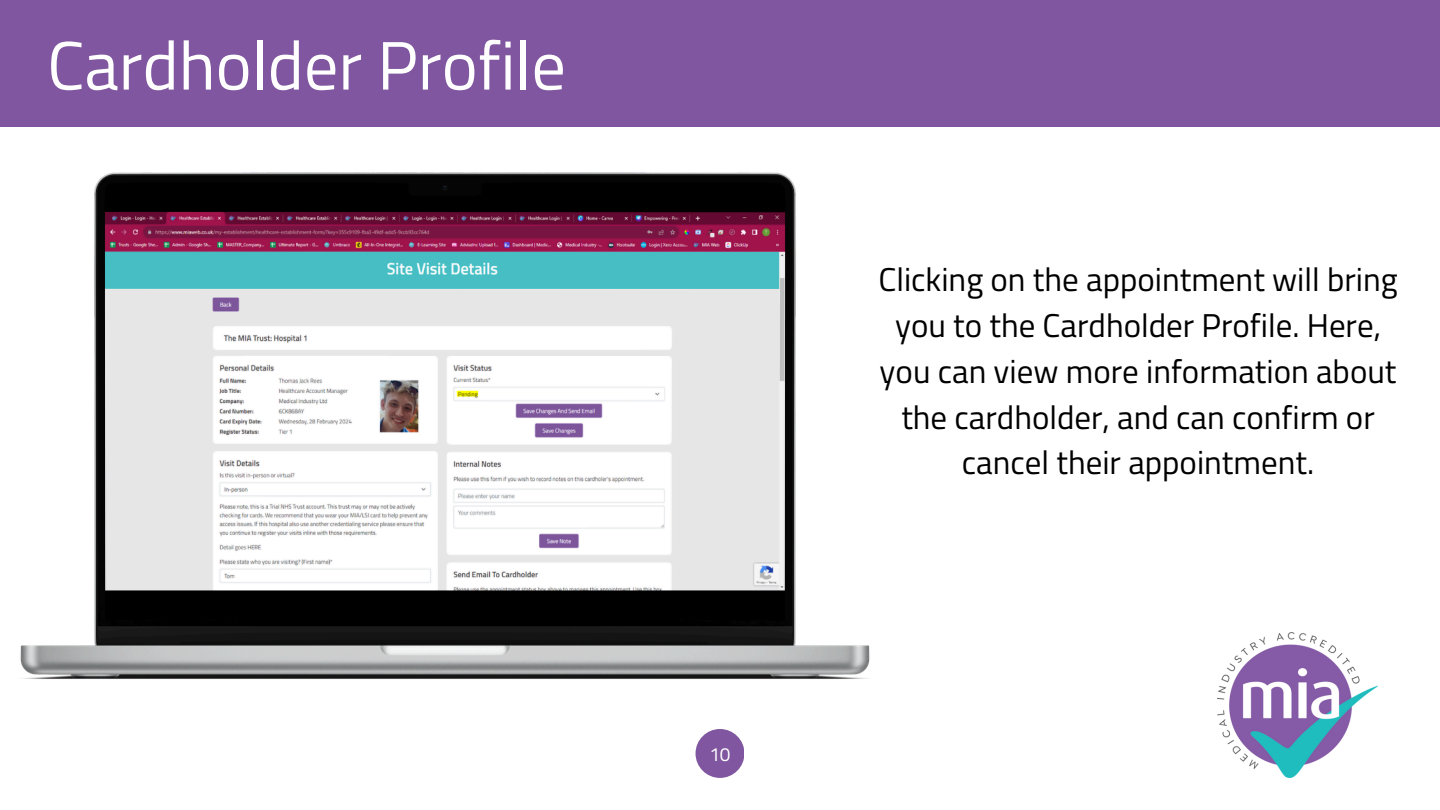
<style>
.page{position:relative;width:1440px;height:810px;background:#fff}
.page>*{position:absolute;margin:0;border:0;box-sizing:border-box;transform-origin:0 0}
.t1{font:68.6px "Titillium Web";color:#fff}
.t2{font:33px/45.8px "Titillium Web";color:#000;text-align:center}
.t3{font:19px "Titillium Web";color:#fff}
</style>
<div class="page">
<div style="left:0;top:0;width:1440px;height:127px;background:#7f569f"></div>
<img style="left:20px;top:172px;width:850px;height:606px">
<img style="left:1217px;top:632px;width:160px;height:146px">
<p class="t1" style="left:47px;top:12px;width:520px">Cardholder Profile</p>
<h1 class="t3" style="left:709px;top:739px;width:23px">10</h1>
<p class="t2" style="left:878px;top:256px;width:521px">Clicking on the appointment will bring you to the Cardholder Profile. Here, you can view more information about the cardholder, and can confirm or cancel their appointment.</p>
</div>
